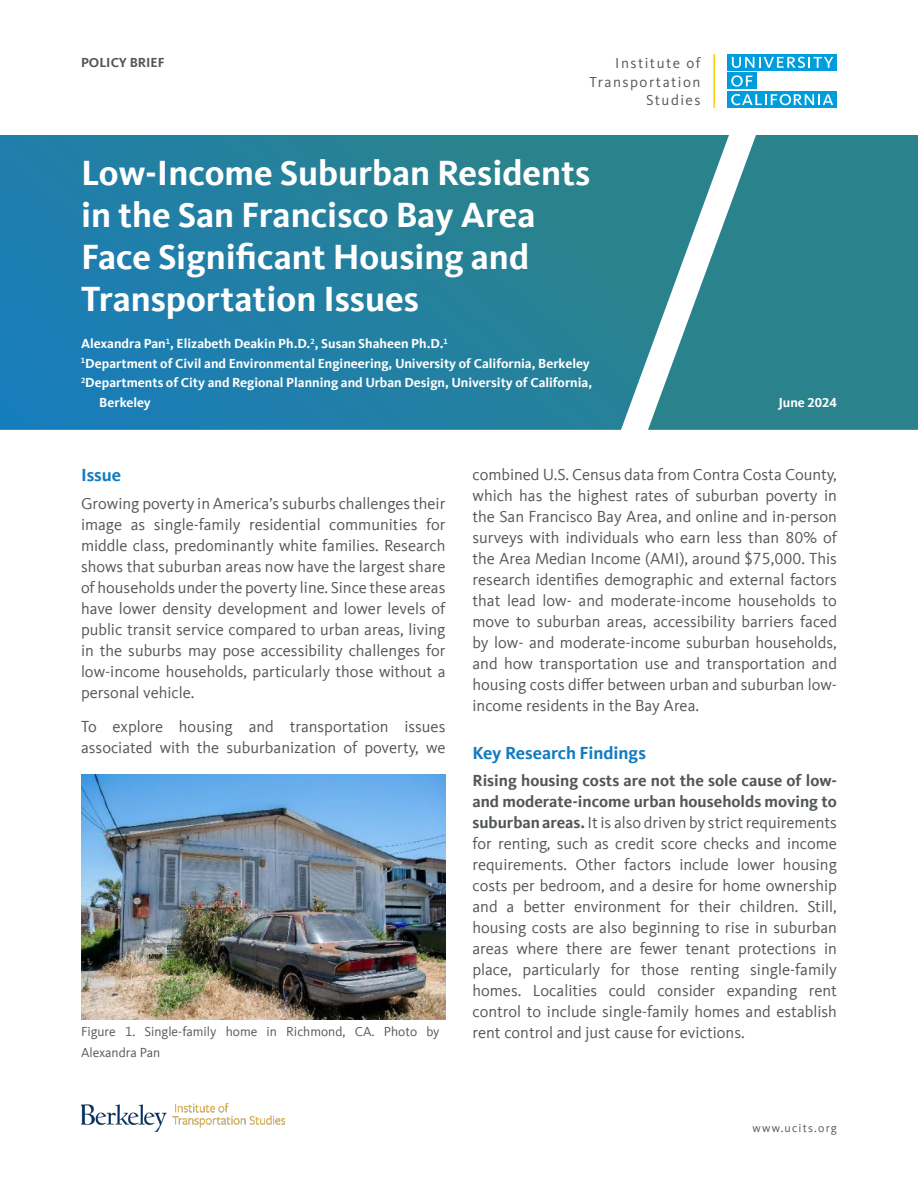
<style>
.page{position:relative;width:918px;height:1188px;background:#fff}
.page>*{position:absolute;margin:0;border:0;box-sizing:border-box;transform-origin:0 0}
.t1{font:700 36px/42px "Kievit Offc Pro";color:#fff}
.t2{font:700 18px "Kievit Offc Pro";color:#137cc0}
.Body{font:16.5px/21px "Kievit Offc Pro";color:#53575a;text-align:justify}
.t3{font:15px "Kievit Offc Pro";letter-spacing:.1em;color:#53575a}
.Author{font:700 13.5px "Kievit Offc Pro";color:#fff}
.Body-2{font:13.5px/21px "Kievit Offc Pro";color:#53575a}
.t4{font:700 13.5px "Kievit Offc Pro";color:#53575a}
.Date{font:700 13.5px "Kievit Offc Pro";color:#fff}
.t5{font:12px "Kievit Offc Pro";letter-spacing:.1em;color:#53575a}
.s1{font-weight:700}
</style>
<div class="page">
<img style="left:81px;top:1104px;width:204px;height:28px">
<svg style="left:0;top:135px;width:648px;height:295px;background:#2480a1"></svg>
<svg style="left:648px;top:135px;width:270px;height:295px;background:#3b8d96"></svg>
<img style="left:81px;top:775px;width:365px;height:244px">
<div style="left:728px;top:73px;width:29px;height:16px;background:#009ddc"></div>
<div style="left:728px;top:54px;width:109px;height:17px;background:#009ddc"></div>
<div style="left:728px;top:91px;width:109px;height:17px;background:#009ddc"></div>
<svg style="left:732px;top:57px;width:101px;height:11px"></svg>
<svg style="left:731px;top:94px;width:102px;height:11px"></svg>
<svg style="left:731px;top:75px;width:21px;height:12px"></svg>
<hr style="left:713px;top:54px;width:2px;height:54px;background:#ffcd00">
<p class="t4" style="left:81px;top:55px;width:85px">POLICY BRIEF</p>
<p class="t3" style="left:615px;top:54px;width:87px">Institute of</p>
<p class="t3" style="left:646px;top:91px;width:56px">Studies</p>
<p class="t3" style="left:590px;top:73px;width:113px">Transportation</p>
<p class="t1" style="left:81px;top:152px;width:511px">Low-Income Suburban Residents in the San Francisco Bay Area<br>Face Significant Housing and<br>Transportation Issues</p>
<p class="Author" style="left:81px;top:336px;width:368px">Alexandra Pan<sup>1</sup>, Elizabeth Deakin Ph.D.<sup>2</sup>, Susan Shaheen Ph.D.<sup>1</sup></p>
<p class="Author" style="left:81px;top:355px;width:510px"><sup>1</sup>Department of Civil and Environmental Engineering, University of California, Berkeley</p>
<p class="Author" style="left:81px;top:375px;width:513px"><sup>2</sup>Departments of City and Regional Planning and Urban Design, University of California,</p>
<p class="Author" style="left:99px;top:394px;width:53px">Berkeley</p>
<p class="Date" style="left:779px;top:394px;width:60px">June 2024</p>
<p class="t2" style="left:81px;top:464px;width:42px">Issue</p>
<p class="Body" style="left:81px;top:492px;width:366px">Growing poverty in America’s suburbs challenges their image as single-family residential communities for middle class, predominantly white families. Research shows that suburban areas now have the largest share of households under the poverty line. Since these areas have lower density development and lower levels of public transit service compared to urban areas, living in the suburbs may pose accessibility challenges for low-income households, particularly those without a personal vehicle.</p>
<p class="Body" style="left:81px;top:716px;width:366px">To explore housing and transportation issues associated with the suburbanization of poverty, we</p>
<p class="Body-2" style="left:81px;top:1021px;width:360px">Figure 1. Single-family home in Richmond, CA. Photo by<br>Alexandra Pan</p>
<p class="Body" style="left:472px;top:464px;width:366px">combined U.S. Census data from Contra Costa County, which has the highest rates of suburban poverty in the San Francisco Bay Area, and online and in-person surveys with individuals who earn less than 80% of the Area Median Income (AMI), around $75,000. This research identifies demographic and external factors that lead low- and moderate-income households to move to suburban areas, accessibility barriers faced by low- and moderate-income suburban households, and how transportation use and transportation and housing costs differ between urban and suburban low&shy;income residents in the Bay Area.</p>
<p class="t2" style="left:472px;top:742px;width:175px">Key Research Findings</p>
<p class="Body" style="left:472px;top:770px;width:366px"><span class="s1">Rising housing costs are not the sole cause of low&shy;and moderate-income urban households moving to suburban areas.</span> It is also driven by strict requirements for renting, such as credit score checks and income requirements. Other factors include lower housing costs per bedroom, and a desire for home ownership and a better environment for their children. Still, housing costs are also beginning to rise in suburban areas where there are fewer tenant protections in place, particularly for those renting single-family homes. Localities could consider expanding rent control to include single-family homes and establish rent control and just cause for evictions.</p>
<p class="t5" style="left:753px;top:1121px;width:86px">www.ucits.org</p>
</div>
